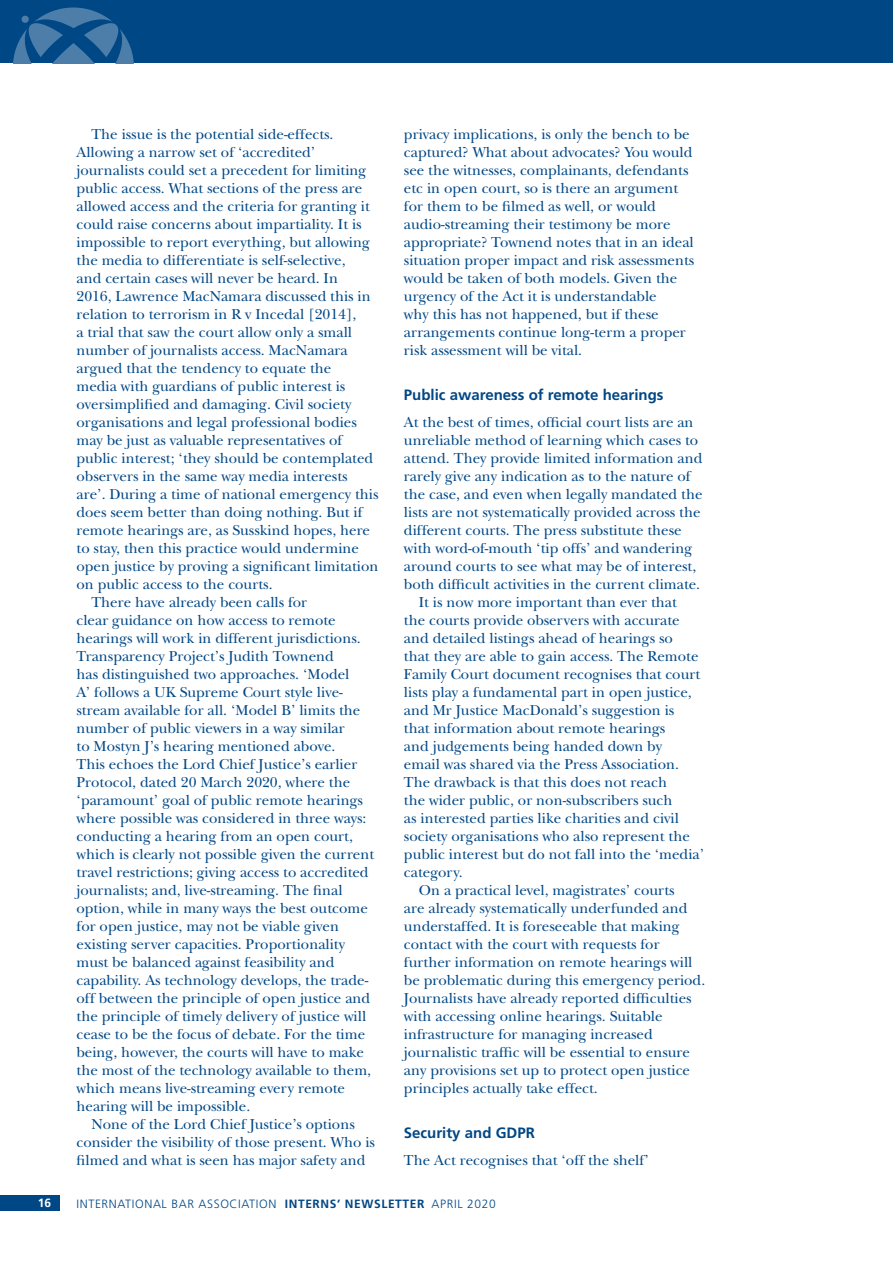
<style>
.page{position:relative;width:893px;height:1263px;background:#fff}
.page>*{position:absolute;margin:0;border:0;box-sizing:border-box;transform-origin:0 0}
.t1{font:15px/18px "New Baskerville";color:#004785}
.t2{font:700 15px "Frutiger";color:#004785}
.t3{font:300 12px "Frutiger";letter-spacing:.05em;color:#004785}
.t4{font:700 12px "Frutiger";color:#fff}
.s1{font-weight:700}
</style>
<div class="page">
<div style="left:0;top:1195px;width:60px;height:16px;background:#004785"></div>
<div style="left:0;top:0;width:893px;height:63px;background:#004785"></div>
<svg style="left:13px;top:8px;width:121px;height:55px"></svg>
<p class="t1" style="left:91px;top:125px;width:244px">The issue is the potential side-effects.</p>
<p class="t1" style="left:77px;top:143px;width:240px">Allowing a narrow set of ‘accredited’</p>
<p class="t1" style="left:77px;top:161px;width:291px">journalists could set a precedent for limiting</p>
<p class="t1" style="left:77px;top:179px;width:287px">public access. What sections of the press are</p>
<p class="t1" style="left:77px;top:197px;width:295px">allowed access and the criteria for granting it</p>
<p class="t1" style="left:77px;top:215px;width:287px">could raise concerns about impartiality. It is</p>
<p class="t1" style="left:77px;top:233px;width:295px">impossible to report everything, but allowing</p>
<p class="t1" style="left:77px;top:251px;width:271px">the media to differentiate is self-selective,</p>
<p class="t1" style="left:77px;top:269px;width:263px">and certain cases will never be heard. In</p>
<p class="t1" style="left:77px;top:287px;width:296px">2016, Lawrence MacNamara discussed this in</p>
<p class="t1" style="left:77px;top:305px;width:281px">relation to terrorism in R v Incedal [2014],</p>
<p class="t1" style="left:77px;top:323px;width:277px">a trial that saw the court allow only a small</p>
<p class="t1" style="left:77px;top:341px;width:273px">number of journalists access. MacNamara</p>
<p class="t1" style="left:77px;top:359px;width:256px">argued that the tendency to equate the</p>
<p class="t1" style="left:77px;top:377px;width:270px">media with guardians of public interest is</p>
<p class="t1" style="left:77px;top:395px;width:276px">oversimplified and damaging. Civil society</p>
<p class="t1" style="left:77px;top:413px;width:282px">organisations and legal professional bodies</p>
<p class="t1" style="left:77px;top:431px;width:267px">may be just as valuable representatives of</p>
<p class="t1" style="left:77px;top:449px;width:298px">public interest; ‘they should be contemplated</p>
<p class="t1" style="left:77px;top:467px;width:273px">observers in the same way media interests</p>
<p class="t1" style="left:77px;top:485px;width:303px">are’. During a time of national emergency this</p>
<p class="t1" style="left:77px;top:503px;width:287px">does seem better than doing nothing. But if</p>
<p class="t1" style="left:77px;top:521px;width:295px">remote hearings are, as Susskind hopes, here</p>
<p class="t1" style="left:77px;top:539px;width:284px">to stay, then this practice would undermine</p>
<p class="t1" style="left:77px;top:557px;width:303px">open justice by proving a significant limitation</p>
<p class="t1" style="left:77px;top:575px;width:198px">on public access to the courts.</p>
<p class="t1" style="left:91px;top:593px;width:217px">There have already been calls for</p>
<p class="t1" style="left:77px;top:611px;width:261px">clear guidance on how access to remote</p>
<p class="t1" style="left:77px;top:629px;width:286px">hearings will work in different jurisdictions.</p>
<p class="t1" style="left:77px;top:647px;width:259px">Transparency Project’s Judith Townend</p>
<p class="t1" style="left:77px;top:665px;width:274px">has distinguished two approaches. ‘Model</p>
<p class="t1" style="left:77px;top:683px;width:268px">A’ follows a UK Supreme Court style live-</p>
<p class="t1" style="left:77px;top:701px;width:285px">stream available for all. ‘Model B’ limits the</p>
<p class="t1" style="left:77px;top:719px;width:270px">number of public viewers in a way similar</p>
<p class="t1" style="left:77px;top:737px;width:260px">to Mostyn J’s hearing mentioned above.</p>
<p class="t1" style="left:77px;top:755px;width:282px">This echoes the Lord Chief Justice’s earlier</p>
<p class="t1" style="left:77px;top:773px;width:275px">Protocol, dated 20 March 2020, where the</p>
<p class="t1" style="left:77px;top:791px;width:288px">‘paramount’ goal of public remote hearings</p>
<p class="t1" style="left:77px;top:809px;width:291px">where possible was considered in three ways:</p>
<p class="t1" style="left:77px;top:827px;width:278px">conducting a hearing from an open court,</p>
<p class="t1" style="left:77px;top:845px;width:299px">which is clearly not possible given the current</p>
<p class="t1" style="left:77px;top:863px;width:294px">travel restrictions; giving access to accredited</p>
<p class="t1" style="left:77px;top:881px;width:268px">journalists; and, live-streaming. The final</p>
<p class="t1" style="left:77px;top:899px;width:293px">option, while in many ways the best outcome</p>
<p class="t1" style="left:77px;top:917px;width:264px">for open justice, may not be viable given</p>
<p class="t1" style="left:77px;top:935px;width:270px">existing server capacities. Proportionality</p>
<p class="t1" style="left:77px;top:953px;width:259px">must be balanced against feasibility and</p>
<p class="t1" style="left:77px;top:971px;width:293px">capability. As technology develops, the trade-</p>
<p class="t1" style="left:77px;top:989px;width:295px">off between the principle of open justice and</p>
<p class="t1" style="left:77px;top:1007px;width:291px">the principle of timely delivery of justice will</p>
<p class="t1" style="left:77px;top:1025px;width:290px">cease to be the focus of debate. For the time</p>
<p class="t1" style="left:77px;top:1043px;width:289px">being, however, the courts will have to make</p>
<p class="t1" style="left:77px;top:1061px;width:296px">the most of the technology available to them,</p>
<p class="t1" style="left:77px;top:1079px;width:270px">which means live-streaming every remote</p>
<p class="t1" style="left:77px;top:1097px;width:175px">hearing will be impossible.</p>
<p class="t1" style="left:91px;top:1115px;width:265px">None of the Lord Chief Justice’s options</p>
<p class="t1" style="left:77px;top:1133px;width:300px">consider the visibility of those present. Who is</p>
<p class="t1" style="left:77px;top:1151px;width:290px">filmed and what is seen has major safety and</p>
<p class="t1" style="left:404px;top:125px;width:292px">privacy implications, is only the bench to be captured? What about advocates? You would see the witnesses, complainants, defendants etc in open court, so is there an argument for them to be filmed as well, or would audio-streaming their testimony be more appropriate? Townend notes that in an ideal situation proper impact and risk assessments would be taken of both models. Given the urgency of the Act it is understandable<br>why this has not happened, but if these arrangements continue long-term a proper risk assessment will be vital.</p>
<p class="t2" style="left:404px;top:386px;width:261px">Public awareness of remote hearings</p>
<p class="t1" style="left:404px;top:413px;width:291px">At the best of times, official court lists are an</p>
<p class="t1" style="left:404px;top:431px;width:296px">unreliable method of learning which cases to</p>
<p class="t1" style="left:404px;top:449px;width:300px">attend. They provide limited information and</p>
<p class="t1" style="left:404px;top:467px;width:288px">rarely give any indication as to the nature of</p>
<p class="t1" style="left:404px;top:485px;width:300px">the case, and even when legally mandated the</p>
<p class="t1" style="left:404px;top:503px;width:298px">lists are not systematically provided across the</p>
<p class="t1" style="left:404px;top:521px;width:279px">different courts. The press substitute these</p>
<p class="t1" style="left:404px;top:539px;width:290px">with word-of-mouth ‘tip offs’ and wandering</p>
<p class="t1" style="left:404px;top:557px;width:294px">around courts to see what may be of interest,</p>
<p class="t1" style="left:404px;top:575px;width:298px">both difficult activities in the current climate.</p>
<p class="t1" style="left:419px;top:593px;width:260px">It is now more important than ever that</p>
<p class="t1" style="left:404px;top:611px;width:277px">the courts provide observers with accurate</p>
<p class="t1" style="left:404px;top:629px;width:270px">and detailed listings ahead of hearings so</p>
<p class="t1" style="left:404px;top:647px;width:296px">that they are able to gain access. The Remote</p>
<p class="t1" style="left:404px;top:665px;width:298px">Family Court document recognises that court</p>
<p class="t1" style="left:404px;top:683px;width:289px">lists play a fundamental part in open justice,</p>
<p class="t1" style="left:404px;top:701px;width:272px">and Mr Justice MacDonald’s suggestion is</p>
<p class="t1" style="left:404px;top:719px;width:263px">that information about remote hearings</p>
<p class="t1" style="left:404px;top:737px;width:259px">and judgements being handed down by</p>
<p class="t1" style="left:404px;top:755px;width:277px">email was shared via the Press Association.</p>
<p class="t1" style="left:404px;top:773px;width:265px">The drawback is that this does not reach</p>
<p class="t1" style="left:404px;top:791px;width:270px">the wider public, or non-subscribers such</p>
<p class="t1" style="left:404px;top:809px;width:276px">as interested parties like charities and civil</p>
<p class="t1" style="left:404px;top:827px;width:287px">society organisations who also represent the</p>
<p class="t1" style="left:404px;top:845px;width:302px">public interest but do not fall into the ‘media’</p>
<p class="t1" style="left:404px;top:863px;width:60px">category.</p>
<p class="t1" style="left:419px;top:881px;width:257px">On a practical level, magistrates’ courts</p>
<p class="t1" style="left:404px;top:899px;width:285px">are already systematically underfunded and</p>
<p class="t1" style="left:404px;top:917px;width:277px">understaffed. It is foreseeable that making</p>
<p class="t1" style="left:404px;top:935px;width:257px">contact with the court with requests for</p>
<p class="t1" style="left:404px;top:953px;width:290px">further information on remote hearings will</p>
<p class="t1" style="left:404px;top:971px;width:303px">be problematic during this emergency period.</p>
<p class="t1" style="left:404px;top:989px;width:289px">Journalists have already reported difficulties</p>
<p class="t1" style="left:404px;top:1007px;width:260px">with accessing online hearings. Suitable</p>
<p class="t1" style="left:404px;top:1025px;width:250px">infrastructure for managing increased</p>
<p class="t1" style="left:404px;top:1043px;width:287px">journalistic traffic will be essential to ensure</p>
<p class="t1" style="left:404px;top:1061px;width:288px">any provisions set up to protect open justice</p>
<p class="t1" style="left:404px;top:1079px;width:195px">principles actually take effect.</p>
<p class="t2" style="left:404px;top:1124px;width:132px">Security and GDPR</p>
<p class="t1" style="left:404px;top:1151px;width:247px">The Act recognises that ‘off the shelf’</p>
<p class="t4" style="left:38px;top:1196px;width:15px">16</p>
<p class="t3" style="left:77px;top:1196px;width:421px">INTERNATIONAL BAR ASSOCIATION <span class="s1">INTERNS’ NEWSLETTER</span> APRIL 2020</p>
</div>
